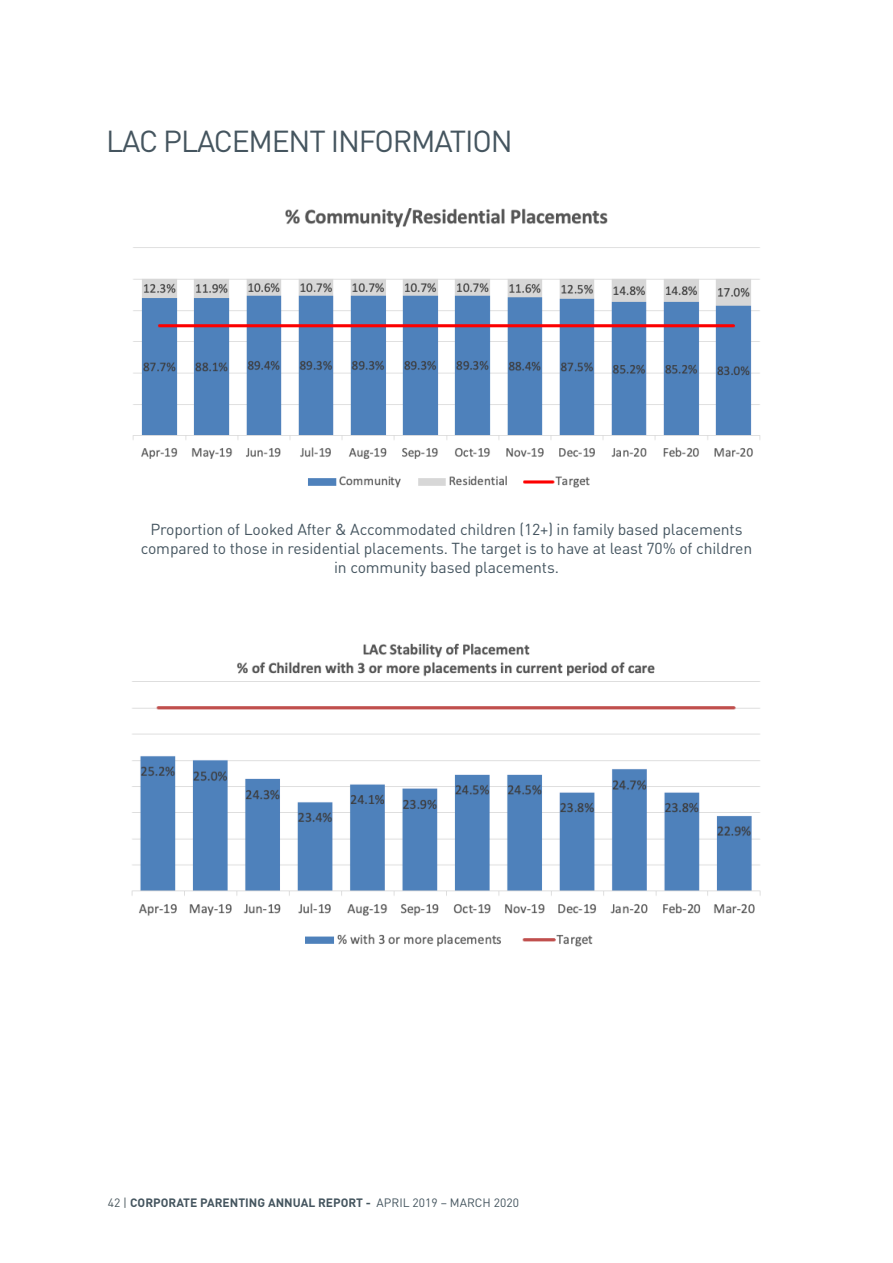
<style>
.page{position:relative;width:893px;height:1263px;background:#fff}
.page>*{position:absolute;margin:0;border:0;box-sizing:border-box;transform-origin:0 0}
.Body_Copy{font:30px "DIN";letter-spacing:-.04em;color:#45555f}
.Body_Copy-2{font:15.75px "DIN";letter-spacing:-.01em;color:#455560}
.t1{font:700 12px "DIN";color:#45555f}
.s1{font-weight:400;color:#48565c}
.s2{font-weight:400}
</style>
<div class="page">
<img style="left:132px;top:208px;width:629px;height:280px">
<img style="left:131px;top:643px;width:630px;height:304px">
<p class="Body_Copy" style="left:106px;top:122px;width:408px">LAC PLACEMENT INFORMATION</p>
<p class="Body_Copy-2" style="left:150px;top:519px;width:593px">Proportion of Looked After &amp; Accommodated children (12+) in family based placements</p>
<p class="Body_Copy-2" style="left:141px;top:538px;width:613px">compared to those in residential placements. The target is to have at least 70% of children</p>
<p class="Body_Copy-2" style="left:334px;top:557px;width:226px">in community based placements.</p>
<p class="t1" style="left:108px;top:1194px;width:413px"><span class="s1">42 |</span> CORPORATE PARENTING ANNUAL REPORT - <span class="s2">APRIL 2019 – MARCH 2020</span></p>
</div>
